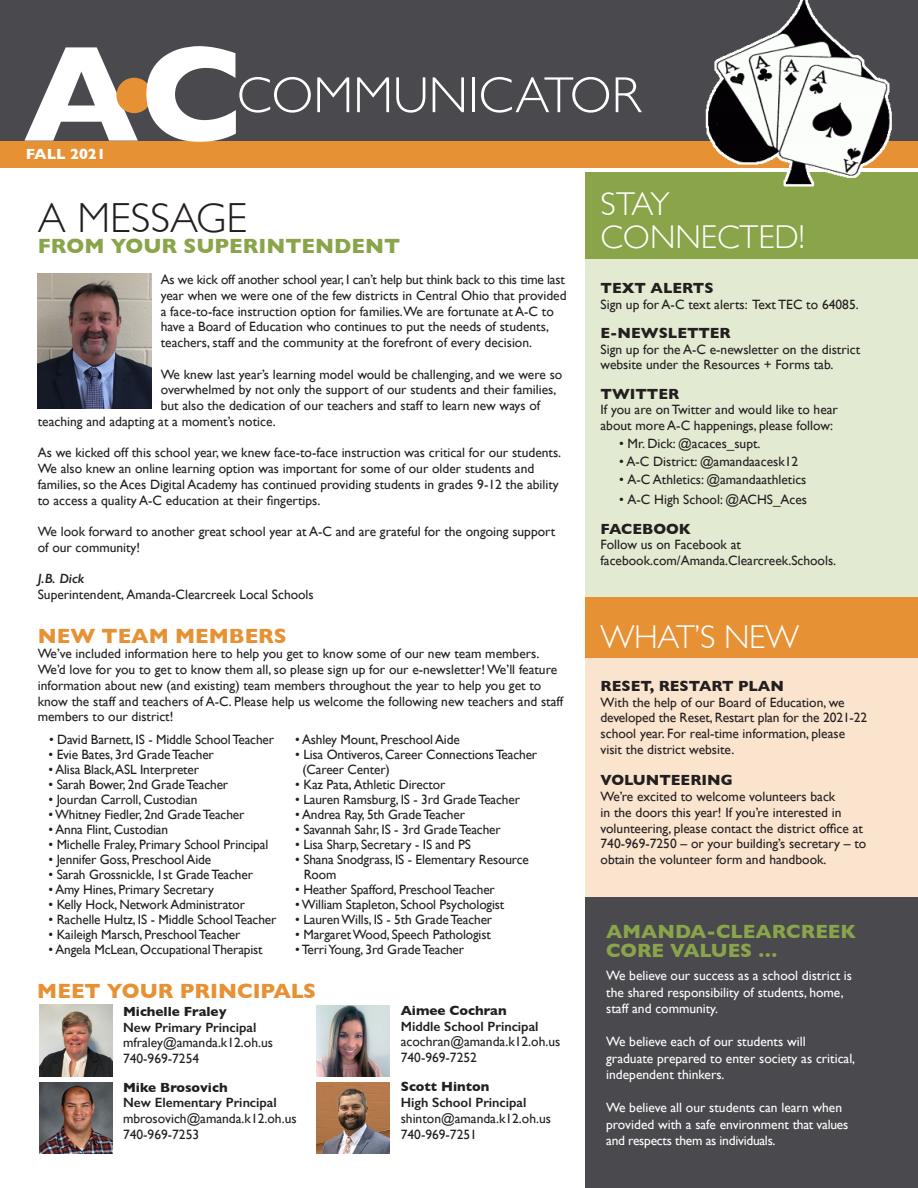
<style>
.page{position:relative;width:918px;height:1188px;background:#fff}
.page>*{position:absolute;margin:0;border:0;box-sizing:border-box;transform-origin:0 0}
.Headline{font:700 137.7px "Gill Sans";color:#fff}
.Headline-2{font:700 109.35px "Gill Sans";color:#e79135}
.Headline-3{font:300 51px "Gill Sans";color:#fff}
.Headline-4{font:300 42px "Gill Sans";color:#231f20}
.Headline-5{font:300 33px/33px "Gill Sans";color:#fff}
.Headline_2{font:700 21px "Gill Sans";color:#e79135}
.Headline_2-2{font:700 21px "Gill Sans";color:#8aa449}
.Subhead{font:700 19.5px/19.5px "Gill Sans";color:#8aa449}
.Subhead-2{font:700 15px "Gill Sans";color:#231f20}
.Subhead-3{font:700 15px "Gill Sans";color:#fff}
.Copy{font:700 15px "Gill Sans";color:#231f20}
.Subhead-4{font:13.5px/15.8px "Gill Sans";letter-spacing:-.01em;color:#231f20}
.Copy-2{font:13.5px/15.8px "Gill Sans";color:#231f20}
.Copy-3{font:13.5px/16.5px "Gill Sans";color:#fff}
.Subhead-5{font:600 13.5px/15.8px "Gill Sans";color:#231f20}
.Bullets{font:13.5px "Gill Sans";color:#231f20}
.Subhead-6{font:700 13.5px "Gill Sans";color:#231f20}
.Copy-4{font:italic 600 13.5px "Gill Sans";color:#231f20}
.s1{font-size:137.7px;color:#fff}
.s2{font-weight:700}
</style>
<div class="page">
<div style="left:586px;top:897px;width:332px;height:291px;background:#49494e"></div>
<div style="left:0;top:140px;width:918px;height:27px;background:#e79135"></div>
<div style="left:0;top:0;width:918px;height:140px;background:#49494e"></div>
<img style="left:38px;top:274px;width:114px;height:134px">
<div style="left:586px;top:197px;width:332px;height:400px;background:#e3ead2"></div>
<div style="left:586px;top:172px;width:332px;height:86px;background:#8aa449"></div>
<img style="left:695px;top:0;width:199px;height:187px">
<div style="left:586px;top:624px;width:332px;height:273px;background:#fae4ce"></div>
<div style="left:586px;top:597px;width:332px;height:61px;background:#e79135"></div>
<img style="left:39px;top:1005px;width:73px;height:71px">
<img style="left:39px;top:1082px;width:73px;height:72px">
<img style="left:317px;top:1006px;width:73px;height:70px">
<img style="left:317px;top:1082px;width:73px;height:72px">
<p class="Headline-2" style="left:107px;top:9px;width:138px">•<span class="s1">C</span></p>
<p class="Headline" style="left:24px;top:-15px;width:116px">A</p>
<p class="Subhead-3" style="left:26px;top:142px;width:82px">FALL 2021</p>
<p class="Headline-3" style="left:237px;top:55px;width:405px">COMMUNICATOR</p>
<p class="Headline-4" style="left:38px;top:185px;width:211px">A MESSAGE</p>
<p class="Headline_2-2" style="left:38px;top:229px;width:364px">FROM YOUR SUPERINTENDENT</p>
<p class="Copy-2" style="left:161px;top:271px;width:407px">As we kick off another school year, I can’t help but think back to this time last year when we were one of the few districts in Central Ohio that provided a face-to-face instruction option for families.We are fortunate at A-C to have a Board of Education who continues to put the needs of students, teachers, staff and the community at the forefront of every decision.</p>
<p class="Copy-2" style="left:161px;top:366px;width:403px">We knew last year’s learning model would be challenging, and we were so</p>
<p class="Copy-2" style="left:161px;top:382px;width:397px">overwhelmed by not only the support of our students and their families,</p>
<p class="Copy-2" style="left:161px;top:397px;width:381px">but also the dedication of our teachers and staff to learn new ways of</p>
<p class="Copy-2" style="left:38px;top:413px;width:240px">teaching and adapting at a moment’s notice.</p>
<p class="Copy-2" style="left:38px;top:445px;width:525px">As we kicked off this school year, we knew face-to-face instruction was critical for our students.<br>We also knew an online learning option was important for some of our older students and families, so the Aces Digital Academy has continued providing students in grades 9-12 the ability to access a quality A-C education at their fingertips.</p>
<p class="Copy-2" style="left:38px;top:523px;width:519px">We look forward to another great school year at A-C and are grateful for the ongoing support of our community!</p>
<p class="Copy-4" style="left:38px;top:571px;width:48px">J.B. Dick</p>
<p class="Copy-2" style="left:38px;top:586px;width:278px">Superintendent, Amanda-Clearcreek Local Schools</p>
<p class="Headline_2" style="left:38px;top:619px;width:251px">NEW TEAM MEMBERS</p>
<p class="Subhead-4" style="left:38px;top:646px;width:527px">We’ve included information here to help you get to know some of our new team members.<br>We’d love for you to get to know them all, so please sign up for our e-newsletter! We’ll feature information about new (and existing) team members throughout the year to help you get to know the staff and teachers of A-C. Please help us welcome the following new teachers and staff members to our district!</p>
<p class="Subhead-4" style="left:49px;top:731px;width:227px">• David Barnett, IS - Middle School Teacher</p>
<p class="Subhead-4" style="left:49px;top:746px;width:167px">• Evie Bates, 3rd Grade Teacher</p>
<p class="Subhead-4" style="left:49px;top:761px;width:152px">• Alisa Black,ASL Interpreter</p>
<p class="Subhead-4" style="left:49px;top:776px;width:181px">• Sarah Bower, 2nd Grade Teacher</p>
<p class="Subhead-4" style="left:49px;top:791px;width:151px">• Jourdan Carroll, Custodian</p>
<p class="Subhead-4" style="left:49px;top:806px;width:197px">• Whitney Fiedler, 2nd Grade Teacher</p>
<p class="Subhead-4" style="left:49px;top:821px;width:121px">• Anna Flint, Custodian</p>
<p class="Subhead-4" style="left:49px;top:836px;width:221px">• Michelle Fraley, Primary School Principal</p>
<p class="Subhead-4" style="left:49px;top:851px;width:164px">• Jennifer Goss, Preschool Aide</p>
<p class="Subhead-4" style="left:49px;top:866px;width:206px">• Sarah Grossnickle, 1st Grade Teacher</p>
<p class="Subhead-4" style="left:49px;top:881px;width:167px">• Amy Hines, Primary Secretary</p>
<p class="Subhead-4" style="left:49px;top:896px;width:198px">• Kelly Hock, Network Administrator</p>
<p class="Subhead-4" style="left:49px;top:911px;width:229px">• Rachelle Hultz, IS - Middle School Teacher</p>
<p class="Subhead-4" style="left:49px;top:926px;width:194px">• Kaileigh Marsch, Preschool Teacher</p>
<p class="Subhead-4" style="left:49px;top:941px;width:216px">• Angela McLean, Occupational Therapist</p>
<p class="Subhead-4" style="left:295px;top:731px;width:166px">• Ashley Mount, Preschool Aide</p>
<p class="Subhead-4" style="left:295px;top:746px;width:244px">• Lisa Ontiveros, Career Connections Teacher</p>
<p class="Subhead-4" style="left:302px;top:761px;width:89px">(Career Center)</p>
<p class="Subhead-4" style="left:295px;top:776px;width:152px">• Kaz Pata, Athletic Director</p>
<p class="Subhead-4" style="left:295px;top:791px;width:226px">• Lauren Ramsburg, IS - 3rd Grade Teacher</p>
<p class="Subhead-4" style="left:295px;top:806px;width:171px">• Andrea Ray, 5th Grade Teacher</p>
<p class="Subhead-4" style="left:295px;top:821px;width:207px">• Savannah Sahr, IS - 3rd Grade Teacher</p>
<p class="Subhead-4" style="left:295px;top:836px;width:177px">• Lisa Sharp, Secretary - IS and PS</p>
<p class="Subhead-4" style="left:304px;top:852px;width:227px;line-height:15px;text-indent:-8px">• Shana Snodgrass, IS - Elementary Resource<br>Room</p>
<p class="Subhead-4" style="left:295px;top:881px;width:201px">• Heather Spafford, Preschool Teacher</p>
<p class="Subhead-4" style="left:295px;top:896px;width:211px">• William Stapleton, School Psychologist</p>
<p class="Subhead-4" style="left:295px;top:911px;width:199px">• Lauren Wills, IS - 5th Grade Teacher</p>
<p class="Subhead-4" style="left:295px;top:926px;width:197px">• Margaret Wood, Speech Pathologist</p>
<p class="Subhead-4" style="left:295px;top:941px;width:171px">• Terri Young, 3rd Grade Teacher</p>
<p class="Headline_2" style="left:37px;top:974px;width:280px">MEET YOUR PRINCIPALS</p>
<p class="Subhead-6" style="left:123px;top:1001px;width:105px">Michelle Fraley</p>
<p class="Subhead-5" style="left:123px;top:1019px;width:135px">New Primary Principal</p>
<p class="Subhead-4" style="left:123px;top:1035px;width:151px">mfraley@amanda.k12.oh.us</p>
<p class="Subhead-4" style="left:123px;top:1051px;width:78px">740-969-7254</p>
<p class="Subhead-5" style="left:123px;top:1079px;width:155px"><span class="s2">Mike Brosovich<br></span>New Elementary Principal</p>
<p class="Subhead-4" style="left:123px;top:1111px;width:175px">mbrosovich@amanda.k12.oh.us</p>
<p class="Subhead-4" style="left:123px;top:1126px;width:78px">740-969-7253</p>
<p class="Subhead-5" style="left:401px;top:1002px;width:139px"><span class="s2">Aimee Cochran<br></span>Middle School Principal</p>
<p class="Subhead-4" style="left:401px;top:1034px;width:161px">acochran@amanda.k12.oh.us</p>
<p class="Subhead-4" style="left:401px;top:1050px;width:78px">740-969-7252</p>
<p class="Subhead-5" style="left:401px;top:1079px;width:127px"><span class="s2">Scott Hinton<br></span>High School Principal</p>
<p class="Subhead-4" style="left:401px;top:1110px;width:152px">shinton@amanda.k12.oh.us</p>
<p class="Subhead-4" style="left:401px;top:1126px;width:78px">740-969-7251</p>
<p class="Headline-5" style="left:601px;top:186px;width:206px">STAY<br>CONNECTED!</p>
<p class="Subhead-2" style="left:601px;top:276px;width:114px">TEXT ALERTS</p>
<p class="Subhead-4" style="left:601px;top:296px;width:260px">Sign up for A-C text alerts: Text TEC to 64085.</p>
<p class="Subhead-2" style="left:601px;top:321px;width:132px">E-NEWSLETTER</p>
<p class="Subhead-4" style="left:601px;top:341px;width:261px">Sign up for the A-C e-newsletter on the district website under the Resources + Forms tab.</p>
<p class="Copy" style="left:601px;top:382px;width:80px">TWITTER</p>
<p class="Copy-2" style="left:601px;top:402px;width:239px">If you are on Twitter and would like to hear about more A-C happenings, please follow:</p>
<p class="Bullets" style="left:619px;top:436px;width:143px">• Mr. Dick: @acaces_supt.</p>
<p class="Bullets" style="left:619px;top:454px;width:180px">• A-C District: @amandaacesk12</p>
<p class="Bullets" style="left:619px;top:472px;width:189px">• A-C Athletics: @amandaathletics</p>
<p class="Bullets" style="left:619px;top:492px;width:189px">• A-C High School: @ACHS_Aces</p>
<p class="Subhead-2" style="left:601px;top:517px;width:92px">FACEBOOK</p>
<p class="Subhead-4" style="left:601px;top:537px;width:237px">Follow us on Facebook at facebook.com/Amanda.Clearcreek.Schools.</p>
<p class="Headline-5" style="left:601px;top:619px;width:200px">WHAT’S NEW</p>
<p class="Subhead-2" style="left:601px;top:674px;width:185px">RESET, RESTART PLAN</p>
<p class="Subhead-4" style="left:601px;top:694px;width:268px">With the help of our Board of Education, we developed the Reset, Restart plan for the 2021-22 school year. For real-time information, please visit the district website.</p>
<p class="Subhead-2" style="left:601px;top:768px;width:134px">VOLUNTEERING</p>
<p class="Subhead-4" style="left:601px;top:789px;width:267px">We’re excited to welcome volunteers back<br>in the doors this year! If you’re interested in volunteering, please contact the district office at 740-969-7250 – or your building’s secretary – to obtain the volunteer form and handbook.</p>
<p class="Subhead" style="left:606px;top:921px;width:252px">AMANDA-CLEARCREEK<br>CORE VALUES …</p>
<p class="Copy-3" style="left:606px;top:968px;width:247px">We believe our success as a school district is the shared responsibility of students, home, staff and community.</p>
<p class="Copy-3" style="left:606px;top:1034px;width:251px">We believe each of our students will graduate prepared to enter society as critical, independent thinkers.</p>
<p class="Copy-3" style="left:606px;top:1100px;width:244px">We believe all our students can learn when provided with a safe environment that values and respects them as individuals.</p>
</div>
